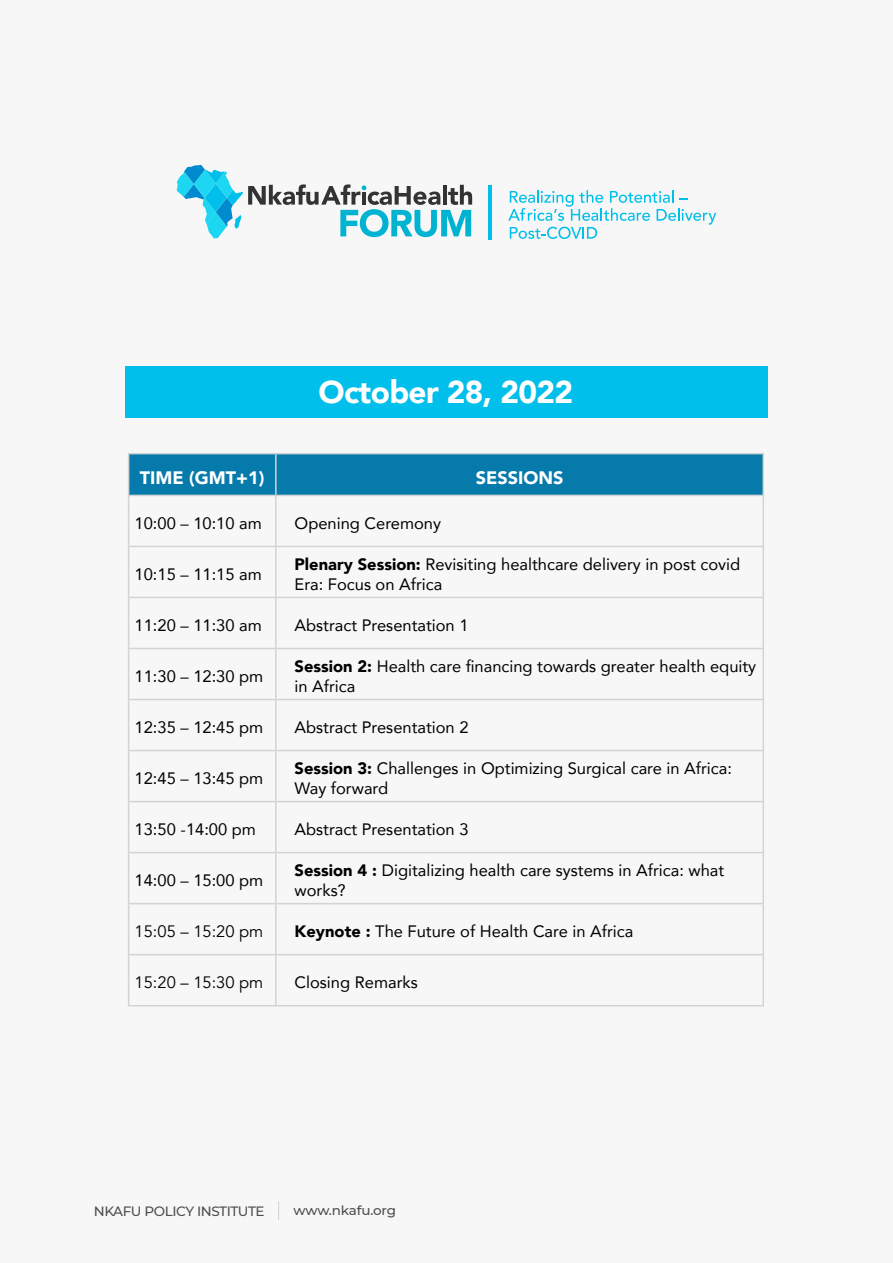
<style>
.page{position:relative;width:893px;height:1263px;background:#f7f7f7}
.page>*{position:absolute;margin:0;border:0;box-sizing:border-box;transform-origin:0 0}
.t1{font:900 31.5px "Avenir";letter-spacing:-.02em;color:#fff}
.t2{font:900 18px "Avenir";color:#fff}
.t3{font:16.5px/19.8px "Avenir";color:#000}
.t4{font:16.5px "Avenir";color:#000}
.t5{font:500 13.5px "Montserrat";letter-spacing:-.03em;color:#4e4e50}
.t6{font:500 13.05px "Montserrat";letter-spacing:-.015em;color:#4e4e50}
.s1{font-weight:900}
</style>
<div class="page">
<svg style="left:177px;top:165px;width:295px;height:73px"></svg>
<svg style="left:508px;top:190px;width:208px;height:49px"></svg>
<hr style="left:488px;top:186px;width:3px;height:54px;background:#00bfeb">
<svg style="left:278px;top:1201px;width:1px;height:19px"></svg>
<div style="left:129px;top:454px;width:633px;height:41px;background:#057aab"></div>
<hr style="left:128px;top:453px;width:148px;height:1px;background:#d1d4d4">
<hr style="left:128px;top:454px;width:1px;height:41px;background:#d1d4d4">
<hr style="left:276px;top:453px;width:488px;height:1px;background:#d1d4d4">
<hr style="left:275px;top:454px;width:2px;height:41px;background:#d1d4d4">
<hr style="left:762px;top:454px;width:2px;height:41px;background:#d1d4d4">
<hr style="left:128px;top:495px;width:148px;height:1px;background:#d1d4d4">
<hr style="left:128px;top:496px;width:1px;height:50px;background:#d1d4d4">
<hr style="left:276px;top:495px;width:488px;height:1px;background:#d1d4d4">
<hr style="left:275px;top:496px;width:2px;height:50px;background:#d1d4d4">
<hr style="left:762px;top:496px;width:2px;height:50px;background:#d1d4d4">
<hr style="left:128px;top:546px;width:148px;height:1px;background:#d1d4d4">
<hr style="left:128px;top:547px;width:1px;height:50px;background:#d1d4d4">
<hr style="left:276px;top:546px;width:488px;height:1px;background:#d1d4d4">
<hr style="left:275px;top:547px;width:2px;height:50px;background:#d1d4d4">
<hr style="left:762px;top:547px;width:2px;height:50px;background:#d1d4d4">
<hr style="left:128px;top:597px;width:148px;height:1px;background:#d1d4d4">
<hr style="left:128px;top:598px;width:1px;height:50px;background:#d1d4d4">
<hr style="left:276px;top:597px;width:488px;height:1px;background:#d1d4d4">
<hr style="left:275px;top:598px;width:2px;height:50px;background:#d1d4d4">
<hr style="left:762px;top:598px;width:2px;height:50px;background:#d1d4d4">
<hr style="left:128px;top:648px;width:148px;height:1px;background:#d1d4d4">
<hr style="left:128px;top:649px;width:1px;height:50px;background:#d1d4d4">
<hr style="left:276px;top:648px;width:488px;height:1px;background:#d1d4d4">
<hr style="left:275px;top:649px;width:2px;height:50px;background:#d1d4d4">
<hr style="left:762px;top:649px;width:2px;height:50px;background:#d1d4d4">
<hr style="left:128px;top:699px;width:148px;height:1px;background:#d1d4d4">
<hr style="left:128px;top:700px;width:1px;height:50px;background:#d1d4d4">
<hr style="left:276px;top:699px;width:488px;height:1px;background:#d1d4d4">
<hr style="left:275px;top:700px;width:2px;height:50px;background:#d1d4d4">
<hr style="left:762px;top:700px;width:2px;height:50px;background:#d1d4d4">
<hr style="left:128px;top:750px;width:148px;height:1px;background:#d1d4d4">
<hr style="left:128px;top:751px;width:1px;height:50px;background:#d1d4d4">
<hr style="left:276px;top:750px;width:488px;height:1px;background:#d1d4d4">
<hr style="left:275px;top:751px;width:2px;height:50px;background:#d1d4d4">
<hr style="left:762px;top:751px;width:2px;height:50px;background:#d1d4d4">
<hr style="left:128px;top:801px;width:148px;height:1px;background:#d1d4d4">
<hr style="left:128px;top:802px;width:1px;height:50px;background:#d1d4d4">
<hr style="left:276px;top:801px;width:488px;height:1px;background:#d1d4d4">
<hr style="left:275px;top:802px;width:2px;height:50px;background:#d1d4d4">
<hr style="left:762px;top:802px;width:2px;height:50px;background:#d1d4d4">
<hr style="left:128px;top:852px;width:148px;height:1px;background:#d1d4d4">
<hr style="left:128px;top:853px;width:1px;height:50px;background:#d1d4d4">
<hr style="left:276px;top:852px;width:488px;height:1px;background:#d1d4d4">
<hr style="left:275px;top:853px;width:2px;height:50px;background:#d1d4d4">
<hr style="left:762px;top:853px;width:2px;height:50px;background:#d1d4d4">
<hr style="left:128px;top:903px;width:148px;height:1px;background:#d1d4d4">
<hr style="left:128px;top:904px;width:1px;height:50px;background:#d1d4d4">
<hr style="left:276px;top:903px;width:488px;height:1px;background:#d1d4d4">
<hr style="left:275px;top:904px;width:2px;height:50px;background:#d1d4d4">
<hr style="left:762px;top:904px;width:2px;height:50px;background:#d1d4d4">
<hr style="left:128px;top:954px;width:148px;height:1px;background:#d1d4d4">
<hr style="left:128px;top:955px;width:1px;height:50px;background:#d1d4d4">
<hr style="left:276px;top:954px;width:488px;height:1px;background:#d1d4d4">
<hr style="left:275px;top:955px;width:2px;height:50px;background:#d1d4d4">
<hr style="left:762px;top:955px;width:2px;height:50px;background:#d1d4d4">
<hr style="left:128px;top:1005px;width:148px;height:1px;background:#d1d4d4">
<hr style="left:276px;top:1005px;width:488px;height:1px;background:#d1d4d4">
<div style="left:125px;top:367px;width:642px;height:51px;background:#00bfeb"></div>
<h1 class="t1" style="left:318px;top:365px;width:256px">October 28, 2022</h1>
<p class="t2" style="left:140px;top:462px;width:126px">TIME (GMT+1)</p>
<p class="t2" style="left:476px;top:462px;width:89px">SESSIONS</p>
<p class="t3" style="left:135px;top:513px;width:129px">10:00 – 10:10 am</p>
<p class="t3" style="left:295px;top:513px;width:148px">Opening Ceremony</p>
<p class="t3" style="left:135px;top:564px;width:129px">10:15 – 11:15 am</p>
<p class="t3" style="left:295px;top:554px;width:447px"><span class="s1">Plenary Session:</span> Revisiting healthcare delivery in post covid<br>Era: Focus on Africa</p>
<p class="t3" style="left:135px;top:615px;width:129px">11:20 – 11:30 am</p>
<p class="t3" style="left:295px;top:615px;width:175px">Abstract Presentation 1</p>
<p class="t3" style="left:135px;top:666px;width:130px">11:30 – 12:30 pm</p>
<p class="t3" style="left:295px;top:656px;width:463px"><span class="s1">Session 2:</span> Health care financing towards greater health equity in Africa</p>
<p class="t3" style="left:135px;top:717px;width:130px">12:35 – 12:45 pm</p>
<p class="t3" style="left:295px;top:717px;width:175px">Abstract Presentation 2</p>
<p class="t3" style="left:135px;top:768px;width:130px">12:45 – 13:45 pm</p>
<p class="t3" style="left:295px;top:758px;width:439px"><span class="s1">Session 3:</span> Challenges in Optimizing Surgical care in Africa:<br>Way forward</p>
<p class="t3" style="left:135px;top:819px;width:123px">13:50 -14:00 pm</p>
<p class="t3" style="left:295px;top:819px;width:175px">Abstract Presentation 3</p>
<p class="t3" style="left:135px;top:870px;width:130px">14:00 – 15:00 pm</p>
<p class="t3" style="left:295px;top:860px;width:431px"><span class="s1">Session 4 :</span> Digitalizing health care systems in Africa: what works?</p>
<p class="t4" style="left:135px;top:922px;width:130px">15:05 – 15:20 pm</p>
<p class="t3" style="left:295px;top:921px;width:340px"><span class="s1">Keynote :</span> The Future of Health Care in Africa</p>
<p class="t4" style="left:135px;top:973px;width:130px">15:20 – 15:30 pm</p>
<p class="t3" style="left:295px;top:972px;width:125px">Closing Remarks</p>
<p class="t5" style="left:94px;top:1202px;width:172px">NKAFU POLICY INSTITUTE</p>
<p class="t6" style="left:294px;top:1202px;width:104px">www.nkafu.org</p>
</div>
